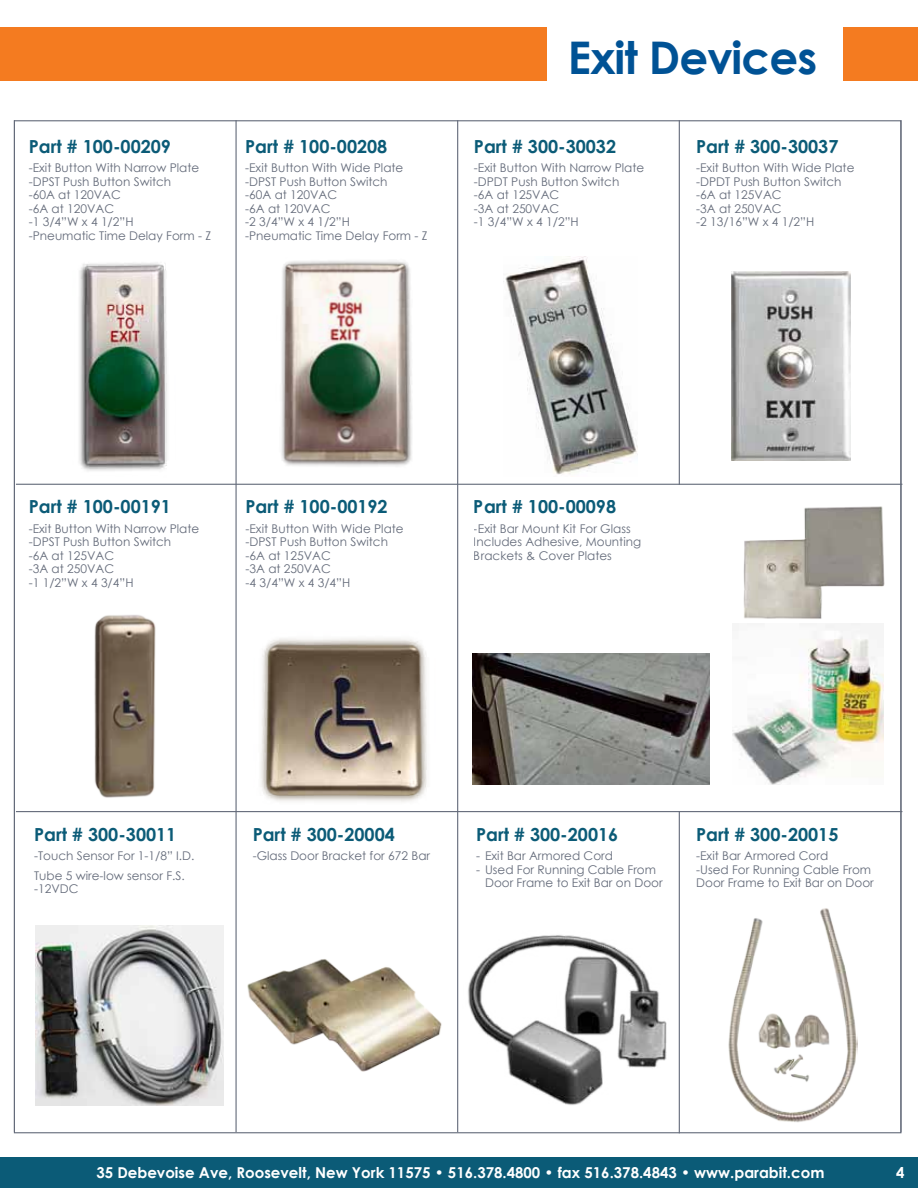
<style>
.page{position:relative;width:918px;height:1188px;background:#fff}
.page>*{position:absolute;margin:0;border:0;box-sizing:border-box;transform-origin:0 0}
.t1{font:700 45px "Century Gothic";letter-spacing:-.02em;color:#005295}
.t2{font:700 18px "Century Gothic";color:#0b5b77}
.t3{font:700 15px "Century Gothic";color:#fff}
.t4{font:12px/13.5px "Century Gothic";color:#646b7a}
</style>
<div class="page">
<div style="left:0;top:27px;width:547px;height:54px;background:#f47b20"></div>
<div style="left:844px;top:27px;width:74px;height:54px;background:#f47b20"></div>
<div style="left:0;top:1157px;width:918px;height:31px;background:#0b5b77"></div>
<img style="left:79px;top:262px;width:88px;height:209px">
<img style="left:281px;top:261px;width:131px;height:205px">
<img style="left:503px;top:256px;width:134px;height:219px">
<img style="left:35px;top:926px;width:188px;height:180px">
<img style="left:247px;top:959px;width:195px;height:113px">
<img style="left:731px;top:272px;width:119px;height:189px">
<img style="left:94px;top:615px;width:62px;height:183px">
<img style="left:260px;top:638px;width:167px;height:164px">
<img style="left:468px;top:924px;width:211px;height:182px">
<img style="left:728px;top:908px;width:130px;height:214px">
<img style="left:732px;top:624px;width:152px;height:161px">
<img style="left:472px;top:654px;width:237px;height:131px">
<hr style="left:16px;top:811px;width:886px;height:1px;background:#646b7a">
<hr style="left:16px;top:484px;width:886px;height:1px;background:#646b7a">
<hr style="left:679px;top:120px;width:1px;height:365px;background:#646b7a">
<hr style="left:679px;top:811px;width:1px;height:322px;background:#646b7a">
<hr style="left:457px;top:120px;width:1px;height:1012px;background:#646b7a">
<hr style="left:236px;top:120px;width:1px;height:1012px;background:#646b7a">
<hr style="left:14px;top:120px;width:1px;height:1012px;background:#646b7a">
<img style="left:743px;top:506px;width:142px;height:113px">
<hr style="left:900px;top:120px;width:2px;height:1012px;background:#646b7a">
<h2 class="t2" style="left:29px;top:133px;width:144px">Part # 100-00209</h2>
<p class="t4" style="left:29px;top:161px;width:184px">-Exit Button With Narrow Plate -DPST Push Button Switch<br>-60A at 120VAC<br>-6A at 120VAC<br>-1 3/4”W x 4 1/2”H<br>-Pneumatic Time Delay Form - Z</p>
<h2 class="t2" style="left:245px;top:133px;width:144px">Part # 100-00208</h2>
<p class="t4" style="left:245px;top:161px;width:184px">-Exit Button With Wide Plate -DPST Push Button Switch<br>-60A at 120VAC<br>-6A at 120VAC<br>-2 3/4”W x 4 1/2”H<br>-Pneumatic Time Delay Form - Z</p>
<h1 class="t1" style="left:568px;top:24px;width:251px">Exit Devices</h1>
<h2 class="t2" style="left:474px;top:133px;width:144px">Part # 300-30032</h2>
<p class="t4" style="left:474px;top:161px;width:172px">-Exit Button With Narrow Plate -DPDT Push Button Switch<br>-6A at 125VAC<br>-3A at 250VAC<br>-1 3/4”W x 4 1/2”H</p>
<h2 class="t2" style="left:696px;top:133px;width:144px">Part # 300-30037</h2>
<p class="t4" style="left:696px;top:161px;width:160px">-Exit Button With Wide Plate -DPDT Push Button Switch -6A at 125VAC<br>-3A at 250VAC<br>-2 13/16”W x 4 1/2”H</p>
<h2 class="t2" style="left:29px;top:493px;width:144px">Part # 100-00191</h2>
<p class="t4" style="left:29px;top:522px;width:172px">-Exit Button With Narrow Plate -DPST Push Button Switch<br>-6A at 125VAC<br>-3A at 250VAC<br>-1 1/2”W x 4 3/4”H</p>
<h2 class="t2" style="left:246px;top:493px;width:144px">Part # 100-00192</h2>
<p class="t4" style="left:246px;top:522px;width:160px">-Exit Button With Wide Plate -DPST Push Button Switch -6A at 125VAC<br>-3A at 250VAC<br>-4 3/4”W x 4 3/4”H</p>
<h2 class="t2" style="left:474px;top:493px;width:144px">Part # 100-00098</h2>
<p class="t4" style="left:474px;top:522px;width:169px">-Exit Bar Mount Kit For Glass<br>Includes Adhesive, Mounting<br>Brackets &amp; Cover Plates</p>
<h2 class="t2" style="left:34px;top:821px;width:144px">Part # 300-30011</h2>
<p class="t4" style="left:34px;top:846px;width:162px;line-height:19.5px">-Touch Sensor For 1-1/8” I.D.<br>Tube 5 wire-low sensor F.S.</p>
<p class="t4" style="left:34px;top:882px;width:46px">-12VDC</p>
<h2 class="t2" style="left:253px;top:821px;width:144px">Part # 300-20004</h2>
<p class="t4" style="left:253px;top:849px;width:179px">-Glass Door Bracket for 672 Bar</p>
<h2 class="t2" style="left:476px;top:821px;width:144px">Part # 300-20016</h2>
<p class="t4" style="left:476px;top:849px;width:139px">- Exit Bar Armored Cord</p>
<p class="t4" style="left:485px;top:862px;width:179px;text-indent:-9px">- Used For Running Cable From<br>Door Frame to Exit Bar on Door</p>
<h2 class="t2" style="left:696px;top:821px;width:144px">Part # 300-20015</h2>
<p class="t4" style="left:696px;top:849px;width:179px">-Exit Bar Armored Cord<br>-Used For Running Cable From<br>Door Frame to Exit Bar on Door</p>
<p class="t3" style="left:96px;top:1161px;width:730px">35 Debevoise Ave, Roosevelt, New York 11575 • 516.378.4800 • fax 516.378.4843 • www.parabit.com</p>
<p class="t3" style="left:896px;top:1161px;width:10px">4</p>
</div>
